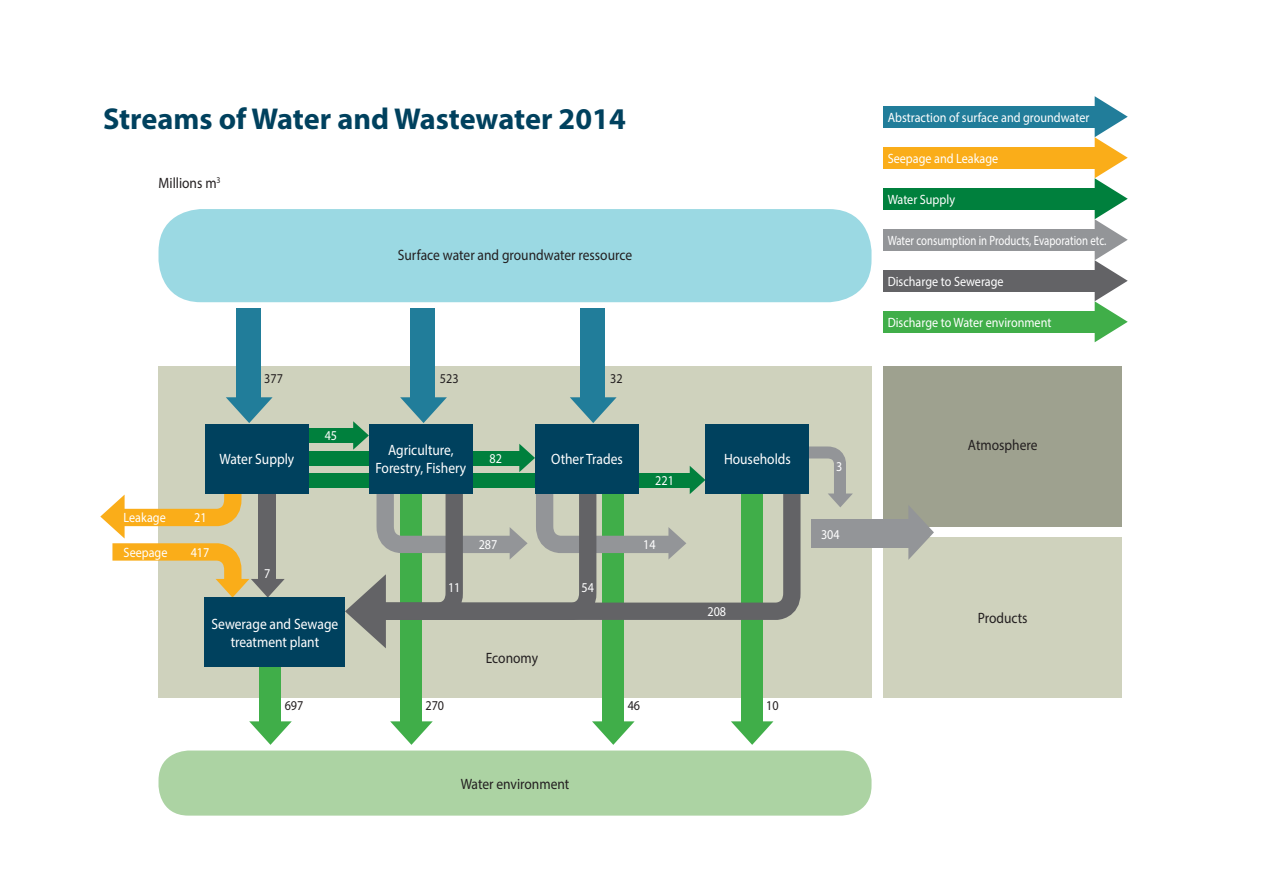
<style>
.page{position:relative;width:1263px;height:893px;background:#fff}
.page>*{position:absolute;margin:0;border:0;box-sizing:border-box;transform-origin:0 0}
.t1{font:700 30.3px "Myriad Pro";color:#00415e}
.t2{font:15px/18px "Myriad Pro";color:#fff;text-align:center;scale:.9 1}
.t3{font:15px "Myriad Pro";color:#231f20;scale:.9 1}
.t4{font:13.5px "Myriad Pro";color:#fff;scale:.9 1}
.t5{font:13.5px "Myriad Pro";color:#fff;scale:.8 1}
.t6{font:13.5px "Myriad Pro";color:#231f20;scale:.9 1}
</style>
<div class="page">
<div style="left:883px;top:366px;width:239px;height:160px;background:#9ea18f"></div>
<div style="left:883px;top:538px;width:239px;height:160px;background:#cfd2bd"></div>
<div style="left:158px;top:366px;width:713px;height:332px;background:#cfd2bd"></div>
<div style="left:883px;top:107px;width:213px;height:21px;background:#217d9a"></div>
<div style="left:883px;top:148px;width:213px;height:21px;background:#faad19"></div>
<div style="left:883px;top:189px;width:213px;height:21px;background:#00803d"></div>
<div style="left:883px;top:271px;width:213px;height:21px;background:#636366"></div>
<div style="left:883px;top:230px;width:213px;height:21px;background:#939598"></div>
<div style="left:883px;top:312px;width:213px;height:21px;background:#40ae49"></div>
<svg style="left:1095px;top:96px;width:33px;height:246px"></svg>
<div style="left:811px;top:519px;width:98px;height:28px;background:#939598"></div>
<svg style="left:908px;top:507px;width:26px;height:53px"></svg>
<div style="left:259px;top:637px;width:22px;height:91px;background:#40ae49"></div>
<svg style="left:249px;top:721px;width:43px;height:24px"></svg>
<div style="left:400px;top:486px;width:22px;height:238px;background:#40ae49"></div>
<svg style="left:390px;top:721px;width:43px;height:24px"></svg>
<div style="left:306px;top:473px;width:384px;height:15px;background:#00803d"></div>
<div style="left:305px;top:451px;width:215px;height:15px;background:#00803d"></div>
<div style="left:305px;top:429px;width:49px;height:14px;background:#00803d"></div>
<div style="left:602px;top:486px;width:22px;height:237px;background:#40ae49"></div>
<svg style="left:592px;top:721px;width:43px;height:24px"></svg>
<div style="left:741px;top:491px;width:21px;height:231px;background:#40ae49"></div>
<svg style="left:731px;top:721px;width:42px;height:24px"></svg>
<div style="left:411px;top:308px;width:24px;height:90px;background:#217d9a"></div>
<div style="left:236px;top:308px;width:25px;height:90px;background:#217d9a"></div>
<svg style="left:226px;top:397px;width:47px;height:26px"></svg>
<div style="left:580px;top:308px;width:25px;height:90px;background:#217d9a"></div>
<svg style="left:809px;top:446px;width:44px;height:61px"></svg>
<svg style="left:100px;top:493px;width:185px;height:107px"></svg>
<svg style="left:705px;top:493px;width:104px;height:136px"></svg>
<svg style="left:345px;top:397px;width:360px;height:251px"></svg>
<div style="left:158px;top:209px;width:713px;height:93px;background:#9bd9e3;border-radius:43px"></div>
<div style="left:158px;top:750px;width:713px;height:66px;background:#acd3a3;border-radius:30px"></div>
<div style="left:205px;top:424px;width:104px;height:69px;background:#00415e"></div>
<div style="left:205px;top:598px;width:140px;height:69px;background:#00415e"></div>
<div style="left:369px;top:424px;width:104px;height:69px;background:#00415e"></div>
<div style="left:535px;top:424px;width:104px;height:69px;background:#00415e"></div>
<div style="left:705px;top:424px;width:104px;height:69px;background:#00415e"></div>
<p class="t1" style="left:103px;top:99px;width:524px">Streams of Water and Wastewater 2014</p>
<p class="t3" style="left:158px;top:174px;width:71px">Millions m<sup>3</sup></p>
<p class="t3" style="left:398px;top:245px;width:262px">Surface water and groundwater ressource</p>
<p class="t6" style="left:264px;top:370px;width:22px">377</p>
<p class="t2" style="left:219px;top:450px;width:85px">Water Supply</p>
<p class="t4" style="left:124px;top:509px;width:48px">Leakage</p>
<p class="t4" style="left:194px;top:509px;width:15px">21</p>
<p class="t4" style="left:124px;top:544px;width:50px">Seepage</p>
<p class="t4" style="left:191px;top:544px;width:22px">417</p>
<p class="t4" style="left:264px;top:565px;width:8px">7</p>
<p class="t4" style="left:325px;top:427px;width:15px">45</p>
<p class="t2" style="left:212px;top:615px;width:142px">Sewerage and Sewage treatment plant</p>
<p class="t6" style="left:440px;top:370px;width:22px">523</p>
<p class="t6" style="left:610px;top:370px;width:15px">32</p>
<p class="t2" style="left:388px;top:441px;width:74px">Agriculture,</p>
<p class="t2" style="left:375px;top:459px;width:102px">Forestry, Fishery</p>
<p class="t4" style="left:490px;top:450px;width:15px">82</p>
<p class="t2" style="left:551px;top:450px;width:81px">Other Trades</p>
<p class="t2" style="left:724px;top:450px;width:76px">Households</p>
<p class="t4" style="left:655px;top:472px;width:22px">221</p>
<p class="t4" style="left:479px;top:537px;width:22px">287</p>
<p class="t4" style="left:643px;top:537px;width:15px">14</p>
<p class="t4" style="left:448px;top:579px;width:15px">11</p>
<p class="t4" style="left:581px;top:579px;width:15px">54</p>
<p class="t3" style="left:486px;top:649px;width:60px">Economy</p>
<p class="t4" style="left:707px;top:603px;width:22px">208</p>
<p class="t6" style="left:285px;top:697px;width:22px">697</p>
<p class="t6" style="left:425px;top:697px;width:22px">270</p>
<p class="t6" style="left:628px;top:697px;width:15px">46</p>
<p class="t6" style="left:766px;top:697px;width:15px">10</p>
<p class="t3" style="left:461px;top:774px;width:122px">Water environment</p>
<p class="t4" style="left:836px;top:458px;width:8px">3</p>
<p class="t4" style="left:821px;top:526px;width:22px">304</p>
<p class="t4" style="left:888px;top:109px;width:226px">Abstraction of surface and groundwater</p>
<p class="t4" style="left:888px;top:150px;width:124px">Seepage and Leakage</p>
<p class="t4" style="left:888px;top:191px;width:76px">Water Supply</p>
<p class="t5" style="left:888px;top:232px;width:275px">Water consumption in Products, Evaporation etc.</p>
<p class="t4" style="left:888px;top:273px;width:130px">Discharge to Sewerage</p>
<p class="t4" style="left:888px;top:314px;width:183px">Discharge to Water environment</p>
<p class="t3" style="left:968px;top:436px;width:79px">Atmosphere</p>
<p class="t3" style="left:978px;top:609px;width:57px">Products</p>
</div>
